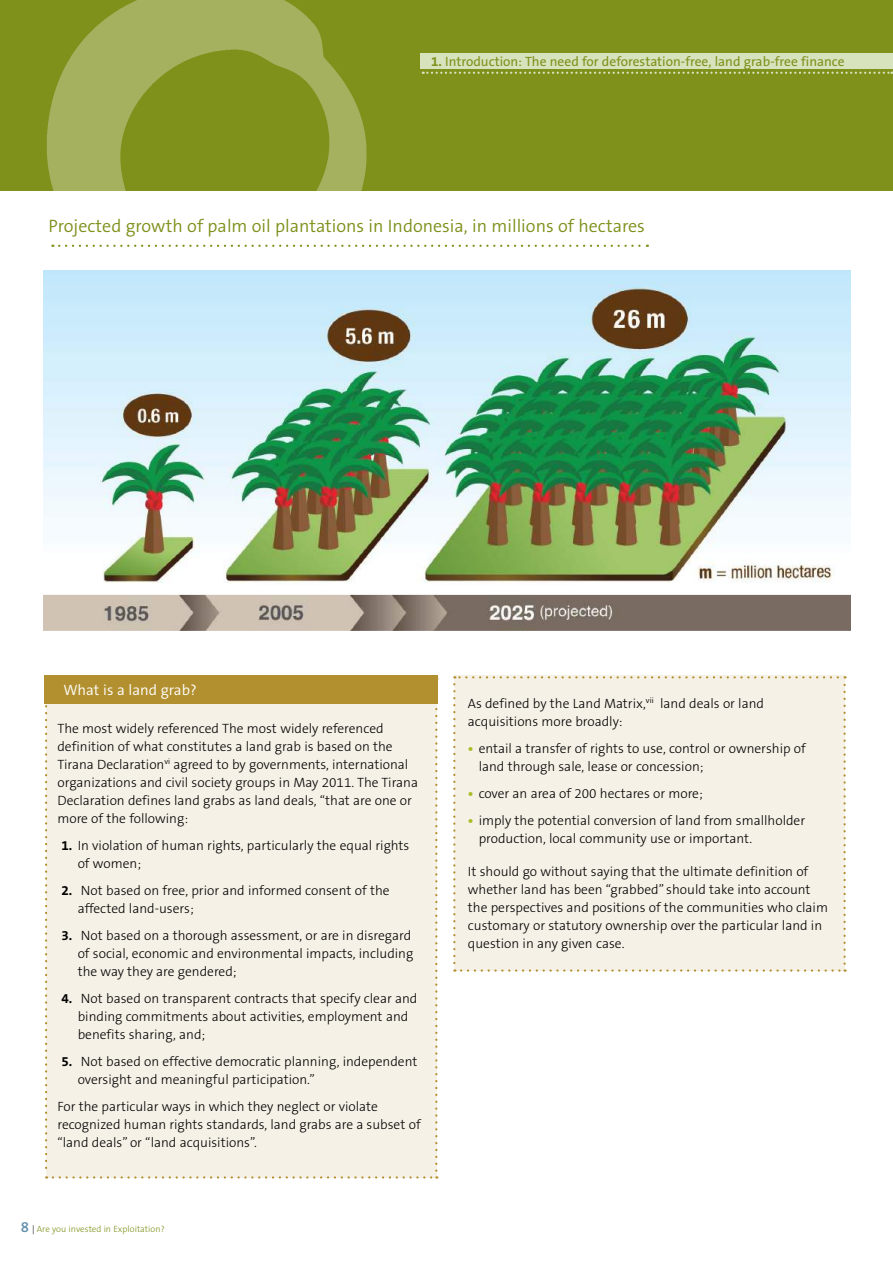
<style>
.page{position:relative;width:893px;height:1263px;background:#fff}
.page>*{position:absolute;margin:0;border:0;box-sizing:border-box;transform-origin:0 0}
.t1{font:300 18px "The Sans B4";color:#7f901b}
.t2{font:300 15px "The Sans B4";color:#fff}
.t3{font:300 13.5px/18px "The Sans B3";color:#000}
.t4{font:13.5px "The Sans B5 Plain";color:#7f901b}
.t5{font:300 9px "The Sans B3";color:#7f901b}
.s1{font-family:"The Sans B7";font-weight:700}
.s2{font-family:"The Sans B6";font-weight:600;font-size:15px;color:#638fac}
.s3{color:#000}
.s4{font-family:"The Sans B7";font-weight:700;color:#aabd27}
</style>
<div class="page">
<div style="left:0;top:0;width:893px;height:191px;background:#7f901b"></div>
<img style="left:46px;top:0;width:321px;height:190px">
<div style="left:45px;top:703px;width:392px;height:475px;background:#f6f1e6"></div>
<div style="left:453px;top:676px;width:393px;height:296px;background:#f6f1e6"></div>
<div style="left:44px;top:675px;width:394px;height:28px;background:#b3902f"></div>
<img style="left:43px;top:270px;width:808px;height:360px">
<svg style="left:59px;top:245px;width:589px;height:2px"></svg>
<div style="left:420px;top:53px;width:473px;height:16px;background:#d6e3bc"></div>
<svg style="left:423px;top:72px;width:469px;height:2px"></svg>
<p class="t4" style="left:431px;top:54px;width:415px"><span class="s1">1.</span> Introduction: The need for deforestation-free, land grab-free finance</p>
<h1 class="t1" style="left:48px;top:217px;width:598px">Projected growth of palm oil plantations in Indonesia, in millions of hectares</h1>
<p class="t2" style="left:63px;top:683px;width:135px">What is a land grab?</p>
<p class="t3" style="left:57px;top:720px;width:362px">The most widely referenced The most widely referenced definition of what constitutes a land grab is based on the Tirana Declaration<sup>vi</sup> agreed to by governments, international organizations and civil society groups in May 2011. The Tirana Declaration defines land grabs as land deals, “that are one or more of the following:</p>
<p class="t3" style="left:78px;top:837px;width:333px;text-indent:-16px"><span class="s1">1.</span> In violation of human rights, particularly the equal rights of women;</p>
<p class="t3" style="left:78px;top:882px;width:313px;text-indent:-16px"><span class="s1">2.</span> Not based on free, prior and informed consent of the affected land-users;</p>
<p class="t3" style="left:78px;top:927px;width:337px;text-indent:-16px"><span class="s1">3.</span> Not based on a thorough assessment, or are in disregard of social, economic and environmental impacts, including the way they are gendered;</p>
<p class="t3" style="left:78px;top:990px;width:341px;text-indent:-16px"><span class="s1">4.</span> Not based on transparent contracts that specify clear and binding commitments about activities, employment and benefits sharing, and;</p>
<p class="t3" style="left:78px;top:1053px;width:341px;text-indent:-16px"><span class="s1">5.</span> Not based on effective democratic planning, independent oversight and meaningful participation.”</p>
<p class="t3" style="left:57px;top:1098px;width:365px">For the particular ways in which they neglect or violate recognized human rights standards, land grabs are a subset of “land deals” or “land acquisitions”.</p>
<p class="t5" style="left:21px;top:1224px;width:145px"><span class="s2">8</span> <span class="s3">|</span> Are you invested in Exploitation?</p>
<p class="t3" style="left:468px;top:695px;width:298px">As defined by the Land Matrix,<sup>vii</sup> land deals or land acquisitions more broadly:</p>
<p class="t3" style="left:479px;top:740px;width:329px;text-indent:-11px"><span class="s4">•</span> entail a transfer of rights to use, control or ownership of land through sale, lease or concession;</p>
<p class="t3" style="left:468px;top:785px;width:236px"><span class="s4">•</span> cover an area of 200 hectares or more;</p>
<p class="t3" style="left:479px;top:812px;width:328px;text-indent:-11px"><span class="s4">•</span> imply the potential conversion of land from smallholder production, local community use or important.</p>
<p class="t3" style="left:468px;top:863px;width:362px">It should go without saying that the ultimate definition of whether land has been “grabbed” should take into account the perspectives and positions of the communities who claim customary or statutory ownership over the particular land in question in any given case.</p>
</div>
